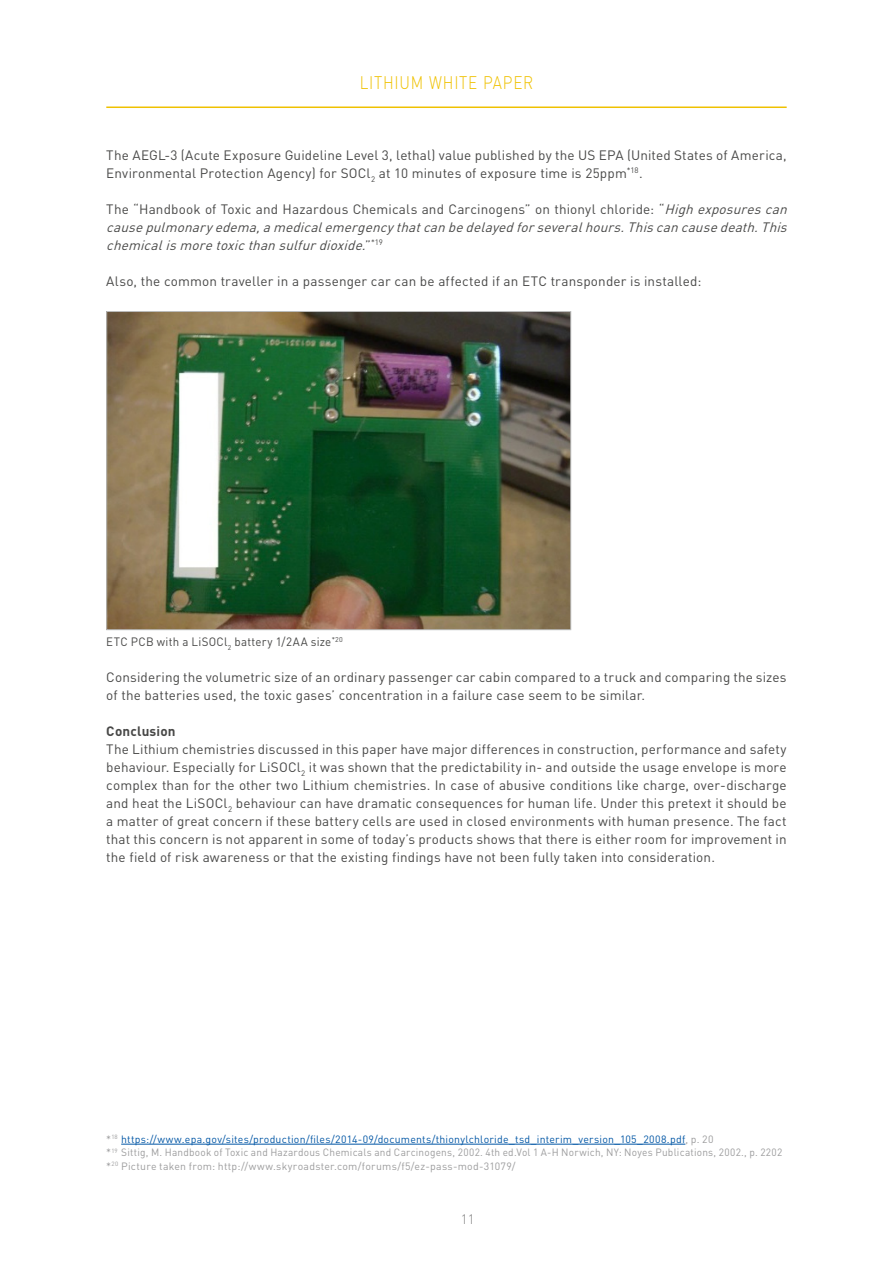
<style>
.page{position:relative;width:893px;height:1263px;background:#fff}
.page>*{position:absolute;margin:0;border:0;box-sizing:border-box;transform-origin:0 0}
.t1{font:300 18px "DIN";letter-spacing:.05em;color:#efc100;scale:.85 1}
.t2{font:13.5px/18px "DIN";letter-spacing:.01em;color:#484847}
.t3{font:italic 13.5px/18px "DIN";color:#484847;text-align:justify}
.t4{font:700 13.5px "DIN";letter-spacing:.015em;color:#484847}
.t5{font:300 13.5px "DIN";color:#7d7d7d}
.t6{font:12px "DIN";letter-spacing:.02em;color:#484847;scale:.96 1}
.t7{font:10.5px/13.5px "DIN";letter-spacing:.025em;color:#9c9c9d}
.s1{font-style:normal}
.s2{color:#0056a5}
</style>
<div class="page">
<hr style="left:106px;top:106px;width:681px;height:2px;background:#efc100">
<hr style="left:121px;top:1144px;width:564px;height:1px;background:#0056a5">
<img style="left:108px;top:313px;width:461px;height:315px">
<div style="left:106px;top:311px;width:465px;height:319px;border:1px solid #bbbcbc"></div>
<h1 class="t1" style="left:360px;top:71px;width:206px">LITHIUM WHITE PAPER</h1>
<p class="t2" style="left:106px;top:146px;width:682px">The AEGL-3 (Acute Exposure Guideline Level 3, lethal) value published by the US EPA (United States of America,<br>Environmental Protection Agency) for SOCl<sub>2</sub> at 10 minutes of exposure time is 25ppm<sup>*18</sup>.</p>
<p class="t3" style="left:106px;top:200px;width:686px"><span class="s1">The “Handbook of Toxic and Hazardous Chemicals and Carcinogens” on thionyl chloride: “</span>Highexposurescan causepulmonaryedema,amedicalemergencythatcanbedelayedforseveralhours.Thiscancausedeath.This chemicalismoretoxicthansulfurdioxide.<span class="s1">”</span> <sup>*</sup> <sup>1</sup> <sup>9</sup></p>
<p class="t2" style="left:106px;top:272px;width:597px">Also, the common traveller in a passenger car can be affected if an ETC transponder is installed:</p>
<p class="t6" style="left:106px;top:634px;width:248px">ETC PCB with a LiSOCl<sub>2</sub> battery 1/2AA size<sup>*20</sup></p>
<p class="t2" style="left:106px;top:668px;width:682px">Considering the volumetric size of an ordinary passenger car cabin compared to a truck and comparing the sizes of the batteries used, the toxic gases’ concentration in a failure case seem to be similar.</p>
<p class="t4" style="left:106px;top:722px;width:71px">Conclusion</p>
<p class="t2" style="left:106px;top:740px;width:682px;text-align:justify">The Lithium chemistries discussed in this paper have major differences in construction, performance and safety behaviour. Especially for LiSOCl<sub>2</sub> it was shown that the predictability in- and outside the usage envelope is more complex than for the other two Lithium chemistries. In case of abusive conditions like charge, over-discharge and heat the LiSOCl<sub>2</sub> behaviour can have dramatic consequences for human life. Under this pretext it should be a matter of great concern if these battery cells are used in closed environments with human presence. The fact that this concern is not apparent in some of today’s products shows that there is either room for improvement in the field of risk awareness or that the existing findings have not been fully taken into consideration.</p>
<p class="t7" style="left:106px;top:1132px;width:678px">*<sup>18</sup> <span class="s2">https://www.epa.gov/sites/production/files/2014-09/documents/thionylchloride_tsd_interim_version_105_2008.pdf</span>, p. 20<br>*<sup>19</sup> Sittig, M. Handbook of Toxic and Hazardous Chemicals and Carcinogens, 2002. 4th ed.Vol 1 A-H Norwich, NY: Noyes Publications, 2002., p. 2202 *<sup>20</sup> Picture taken from: http://www.skyroadster.com/forums/f5/ez-pass-mod-31079/</p>
<p class="t5" style="left:461px;top:1211px;width:16px">11</p>
</div>
